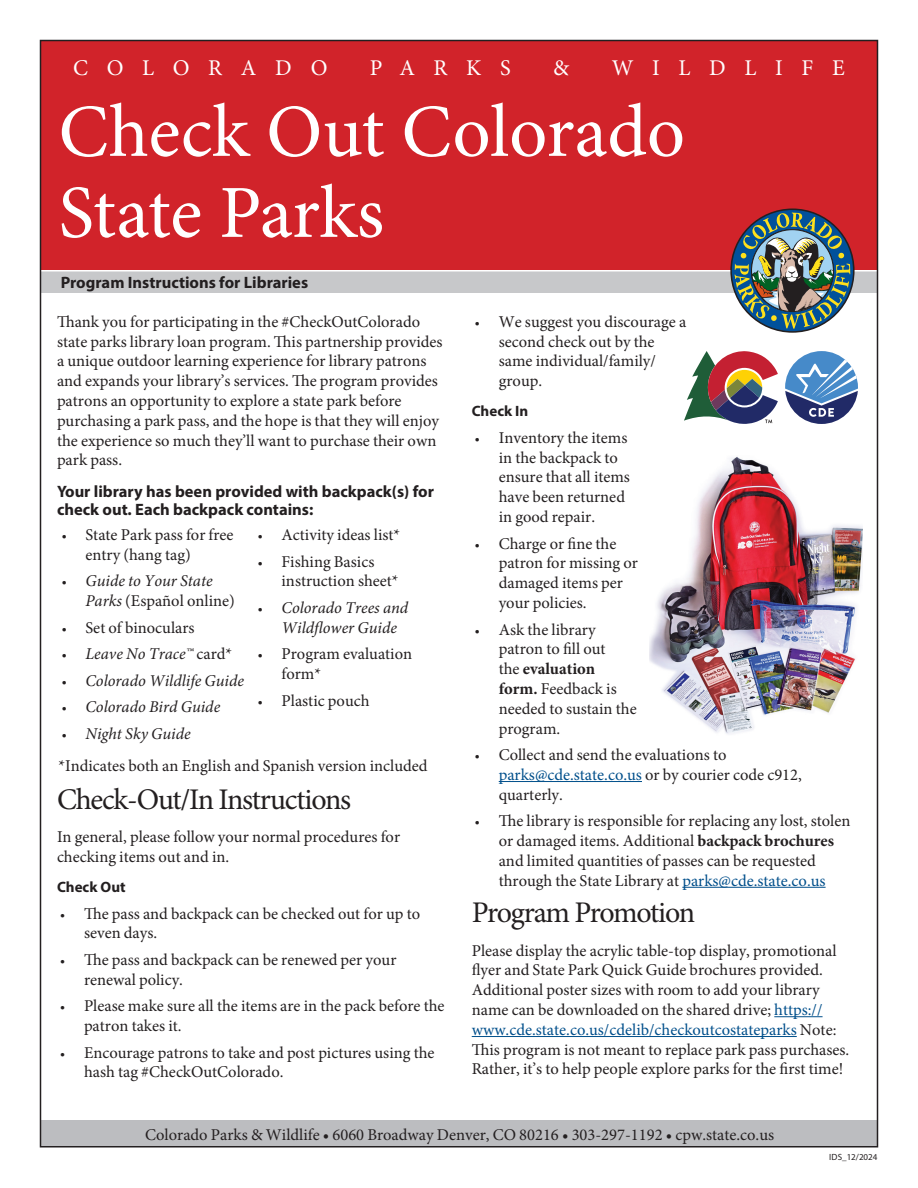
<style>
.page{position:relative;width:918px;height:1188px;background:#fff}
.page>*{position:absolute;margin:0;border:0;box-sizing:border-box;transform-origin:0 0}
.H1_Title{font:75px/81px "Minion Pro";letter-spacing:-.005em;color:#fff}
.H2_Heading{font:30px "Minion Pro";letter-spacing:-.045em;color:#231f20}
.CPW_Wide_Text{font:22.5px "Minion Pro";letter-spacing:.83em;color:#fff}
.Body_p{font:16.5px/19.8px "Minion Pro";color:#231f20}
.t1{font:italic 16.5px/26.5px "Minion Pro";color:#231f20}
.H3_Subhead{font:700 16.5px/18px "Myriad Pro";color:#231f20}
.Subject_Line{font:700 16.5px "Myriad Pro";color:#231f20}
.H3_Subhead-2{font:700 15px "Myriad Pro";color:#231f20}
.t2{font:9px "Myriad Pro";color:#231f20}
.s1{font-style:normal}
.s2{font-weight:700}
.s3{color:#004f8b}
.s4{font-style:italic}
</style>
<div class="page">
<div style="left:40px;top:40px;width:838px;height:232px;background:#d1232a"></div>
<div style="left:40px;top:271px;width:838px;height:22px;background:#c7c8ca"></div>
<hr style="left:40px;top:270px;width:838px;height:2px;background:#fff">
<div style="left:730px;top:209px;width:125px;height:124px;border:2px solid #231f20;border-radius:50%"></div>
<svg style="left:735px;top:213px;width:115px;height:116px;background:#6f7e7a"></svg>
<hr style="left:499px;top:781px;width:143px;height:1px;background:#004f8b">
<hr style="left:682px;top:887px;width:144px;height:1px;background:#004f8b">
<hr style="left:774px;top:1016px;width:49px;height:1px;background:#004f8b">
<hr style="left:472px;top:1036px;width:325px;height:1px;background:#004f8b">
<img style="left:650px;top:457px;width:213px;height:277px">
<div style="left:41px;top:1120px;width:837px;height:28px;background:#bcbdc0"></div>
<svg style="left:785px;top:351px;width:73px;height:73px"></svg>
<svg style="left:684px;top:351px;width:94px;height:73px"></svg>
<h2 class="CPW_Wide_Text" style="left:73px;top:53px;width:256px">COLORADO</h2>
<h2 class="CPW_Wide_Text" style="left:370px;top:53px;width:142px">PARKS</h2>
<h2 class="CPW_Wide_Text" style="left:553px;top:53px;width:17px">&amp;</h2>
<h2 class="CPW_Wide_Text" style="left:612px;top:53px;width:235px">WILDLIFE</h2>
<h1 class="H1_Title" style="left:58px;top:92px;width:628px">Check Out Colorado<br>State Parks</h1>
<h3 class="Subject_Line" style="left:61px;top:272px;width:249px">Program Instructions for Libraries</h3>
<p class="Body_p" style="left:57px;top:312px;width:387px">Thank you for participating in the #CheckOutColorado state parks library loan program. This partnership provides a unique outdoor learning experience for library patrons and expands your library’s services. The program provides patrons an opportunity to explore a state park before purchasing a park pass, and the hope is that they will enjoy the experience so much they’ll want to purchase their own park pass.</p>
<h3 class="H3_Subhead" style="left:57px;top:482px;width:379px">Your library has been provided with backpack(s) for check out. Each backpack contains:</h3>
<p class="Body_p" style="left:86px;top:525px;width:150px">State Park pass for free entry (hang tag)</p>
<p class="t1" style="left:86px;top:571px;width:151px;line-height:19.8px">Guide to Your State<br>Parks <span class="s1">(Español online)</span></p>
<p class="t1" style="left:86px;top:614px;width:160px"><span class="s1">Set of binoculars<br></span>Leave No Trace™ <span class="s1">card*<br></span>Colorado Wildlife Guide</p>
<p class="t1" style="left:86px;top:694px;width:136px">Colorado Bird Guide</p>
<p class="t1" style="left:86px;top:720px;width:107px">Night Sky Guide</p>
<p class="Body_p" style="left:499px;top:312px;width:189px">We suggest you discourage a second check out by the same individual/family/ group.</p>
<h3 class="H3_Subhead-2" style="left:472px;top:401px;width:58px">Check In</h3>
<p class="Body_p" style="left:499px;top:428px;width:133px">Inventory the items in the backpack to ensure that all items have been returned in good repair.</p>
<p class="Body_p" style="left:499px;top:533px;width:141px">Charge or fine the patron for missing or damaged items per your policies.</p>
<p class="Body_p" style="left:499px;top:619px;width:139px">Ask the library patron to fill out<br>the <span class="s2">evaluation form.</span> Feedback is needed to sustain the program.</p>
<p class="Body_p" style="left:499px;top:745px;width:305px">Collect and send the evaluations to <span class="s3">parks@cde.state.co.us</span> or by courier code c912, quarterly.</p>
<p class="Body_p" style="left:499px;top:811px;width:353px">The library is responsible for replacing any lost, stolen or damaged items. Additional <span class="s2">backpack brochures </span>and limited quantities of passes can be requested through the State Library at <span class="s3">parks@cde.state.co.us</span></p>
<h2 class="H2_Heading" style="left:472px;top:893px;width:225px">Program Promotion</h2>
<p class="Body_p" style="left:472px;top:941px;width:379px">Please display the acrylic table-top display, promotional flyer and State Park Quick Guide brochures provided.<br>Additional poster sizes with room to add your library name can be downloaded on the shared drive; <span class="s3">https:// www.cde.state.co.us/cdelib/checkoutcostateparks</span> Note:<br>This program is not meant to replace park pass purchases.<br>Rather, it’s to help people explore parks for the first time!</p>
<p class="Body_p" style="left:282px;top:522px;width:120px;line-height:26.5px">Activity ideas list*<br>Fishing Basics</p>
<p class="Body_p" style="left:282px;top:568px;width:128px;line-height:26.5px">instruction sheet*<br><span class="s4">Colorado Trees and</span></p>
<p class="Body_p" style="left:282px;top:614px;width:132px;line-height:26.5px"><span class="s4">Wildflower Guide<br></span>Program evaluation</p>
<p class="Body_p" style="left:282px;top:661px;width:89px;line-height:26.5px">form*<br>Plastic pouch</p>
<p class="Body_p" style="left:59px;top:756px;width:371px">*Indicates both an English and Spanish version included</p>
<h2 class="H2_Heading" style="left:57px;top:779px;width:296px">Check-Out/In Instructions</h2>
<p class="Body_p" style="left:57px;top:827px;width:345px">In general, please follow your normal procedures for checking items out and in.</p>
<h3 class="H3_Subhead-2" style="left:57px;top:877px;width:70px">Check Out</h3>
<p class="Body_p" style="left:84px;top:904px;width:338px">The pass and backpack can be checked out for up to seven days.</p>
<p class="Body_p" style="left:84px;top:950px;width:314px">The pass and backpack can be renewed per your renewal policy.</p>
<p class="Body_p" style="left:84px;top:996px;width:362px">Please make sure all the items are in the pack before the patron takes it.</p>
<p class="Body_p" style="left:84px;top:1043px;width:352px">Encourage patrons to take and post pictures using the hash tag #CheckOutColorado.</p>
<p class="Body_p" style="left:145px;top:1125px;width:630px">Colorado Parks &amp; Wildlife • 6060 Broadway Denver, CO 80216 • 303-297-1192 • cpw.state.co.us</p>
<p class="t2" style="left:829px;top:1151px;width:50px">IDS_12/2024</p>
</div>
